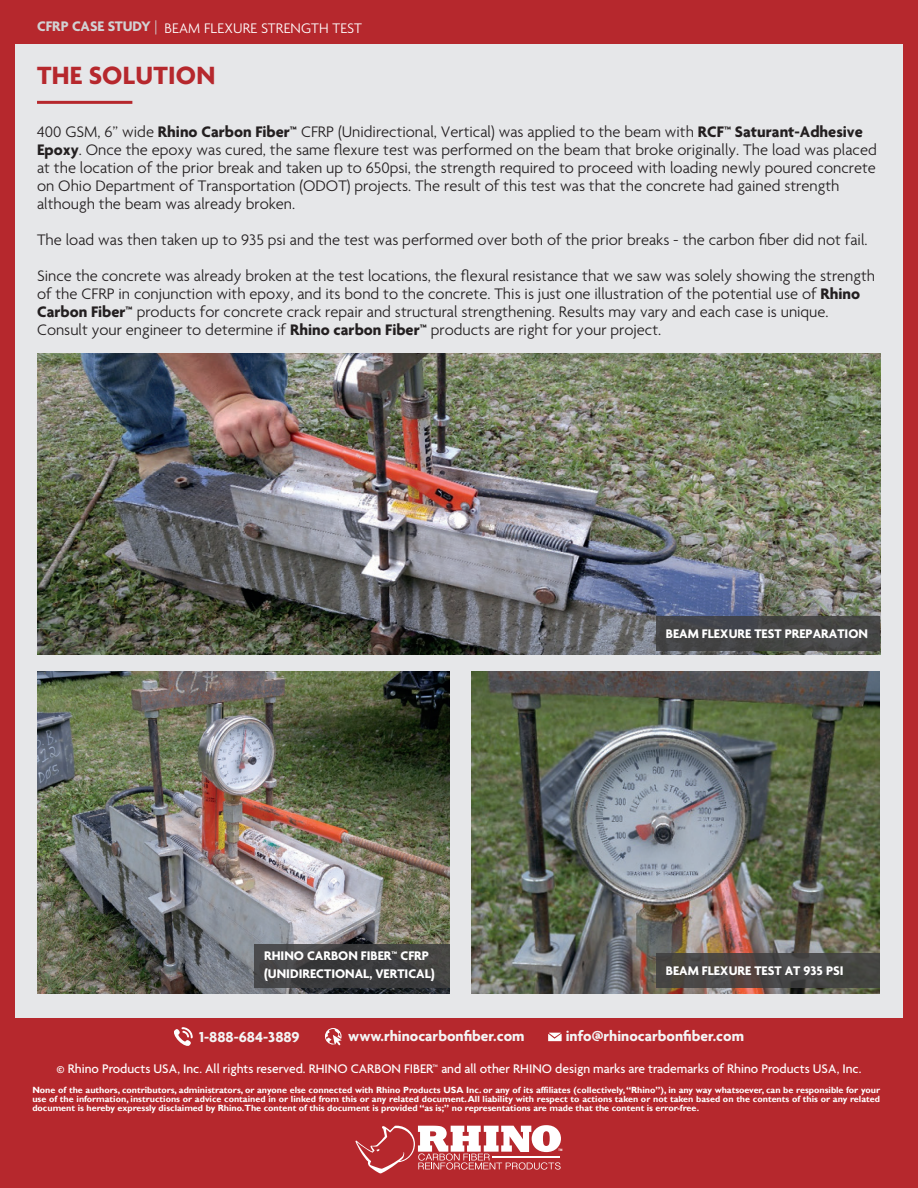
<style>
.page{position:relative;width:918px;height:1188px;background:#b6282d}
.page>*{position:absolute;margin:0;border:0;box-sizing:border-box;transform-origin:0 0}
.t1{font:700 27px "Agenda";letter-spacing:.01em;color:#b6282d}
.t2{font:300 16.5px/18px "Agenda";color:#231f20}
.t3{font:700 15.6px "Agenda";color:#f3f4f4}
.t4{font:300 15px "Agenda";letter-spacing:.01em;color:#fff}
.t5{font:500 13.5px "Agenda";color:#fff}
.t6{font:700 13.5px/18px "Agenda";color:#fff}
.t7{font:700 9px/9px "Gill Sans";color:#fff;text-align:justify}
.t8{font:700 condensed 3.15px "Helvetica Neue";color:#fff}
.s1{font-weight:700;color:#d1d2d4}
.s2{color:#d1d2d4}
.s3{font-weight:700}
</style>
<div class="page">
<div style="left:15px;top:44px;width:888px;height:974px;background:#e6e7e9"></div>
<hr style="left:37px;top:101px;width:95px;height:3px;background:#b6282d">
<img style="left:471px;top:672px;width:409px;height:321px">
<img style="left:37px;top:672px;width:413px;height:321px">
<img style="left:37px;top:353px;width:843px;height:302px">
<div style="left:254px;top:944px;width:196px;height:43px;background:#3e3e3f"></div>
<div style="left:657px;top:616px;width:223px;height:34px;background:#444546"></div>
<svg style="left:657px;top:953px;width:223px;height:34px;background:#494644"></svg>
<svg style="left:355px;top:1125px;width:206px;height:48px"></svg>
<hr style="left:493px;top:1157px;width:67px;height:1px;background:#fff">
<svg style="left:325px;top:1028px;width:17px;height:17px"></svg>
<svg style="left:174px;top:1027px;width:19px;height:19px"></svg>
<svg style="left:548px;top:1033px;width:14px;height:8px"></svg>
<p class="t4" style="left:37px;top:20px;width:326px"><span class="s1">CFRP CASE STUDY</span> <span class="s2">|</span> BEAM FLEXURE STRENGTH TEST</p>
<h1 class="t1" style="left:37px;top:61px;width:180px">THE SOLUTION</h1>
<p class="t2" style="left:37px;top:124px;width:841px">400 GSM, 6” wide <span class="s3">Rhino Carbon Fiber™</span> CFRP (Unidirectional, Vertical) was applied to the beam with <span class="s3">RCF™ Saturant-Adhesive Epoxy</span>. Once the epoxy was cured, the same flexure test was performed on the beam that broke originally. The load was placed at the location of the prior break and taken up to 650psi, the strength required to proceed with loading newly poured concrete on Ohio Department of Transportation (ODOT) projects. The result of this test was that the concrete had gained strength although the beam was already broken.</p>
<p class="t2" style="left:37px;top:223px;width:840px;line-height:36px">The load was then taken up to 935 psi and the test was performed over both of the prior breaks - the carbon fiber did not fail.<br>Since the concrete was already broken at the test locations, the flexural resistance that we saw was solely showing the strength</p>
<p class="t2" style="left:37px;top:286px;width:825px">of the CFRP in conjunction with epoxy, and its bond to the concrete. This is just one illustration of the potential use of <span class="s3">Rhino<br>Carbon Fiber™</span> products for concrete crack repair and structural strengthening. Results may vary and each case is unique.<br>Consult your engineer to determine if <span class="s3">Rhino carbon Fiber™</span> products are right for your project.</p>
<p class="t6" style="left:264px;top:948px;width:172px">RHINO CARBON FIBER™ CFRP (UNIDIRECTIONAL, VERTICAL)</p>
<p class="t6" style="left:666px;top:625px;width:204px">BEAM FLEXURE TEST PREPARATION</p>
<p class="t6" style="left:666px;top:962px;width:179px">BEAM FLEXURE TEST AT 935 PSI</p>
<p class="t3" style="left:199px;top:1028px;width:102px">1-888-684-3889</p>
<p class="t3" style="left:348px;top:1028px;width:178px">www.rhinocarbonfiber.com</p>
<p class="t3" style="left:566px;top:1027px;width:180px">info@rhinocarbonfiber.com</p>
<p class="t5" style="left:57px;top:1062px;width:806px">© Rhino Products USA, Inc. All rights reserved. RHINO CARBON FIBER™ and all other RHINO design marks are trademarks of Rhino Products USA, Inc.</p>
<p class="t7" style="left:32px;top:1086px;width:849px">None of the authors, contributors, administrators, or anyone else connected with Rhino Products USA Inc. or any of its affiliates (collectively, “Rhino”), in any way whatsoever, can be responsible for your use of the information, instructions or advice contained in or linked from this or any related document. All liability with respect to actions taken or not taken based on the contents of this or any related document is hereby expressly disclaimed by Rhino.The content of this document is provided “as is;” no representations are made that the content is error-free.</p>
<p class="t8" style="left:559px;top:1147px;width:5px">TM</p>
</div>
